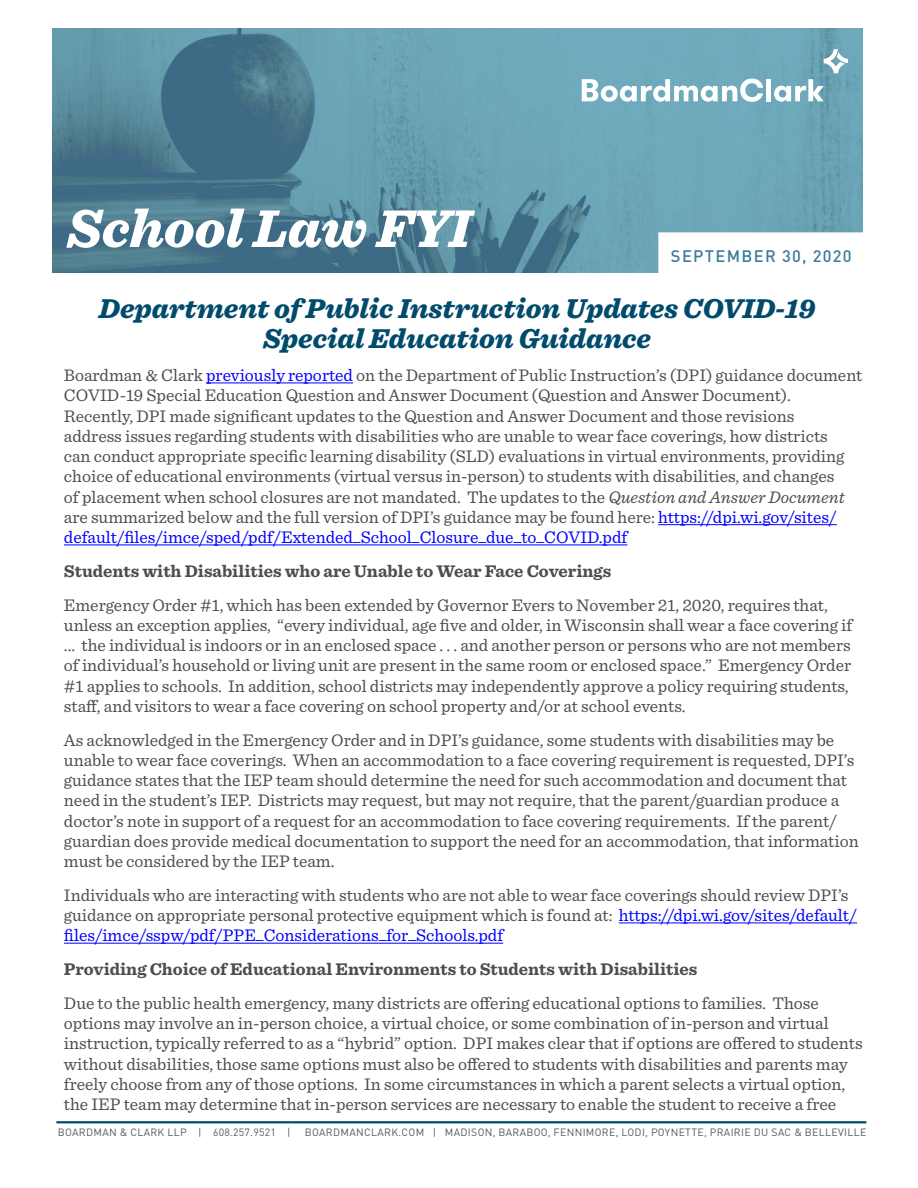
<style>
.page{position:relative;width:918px;height:1188px;background:#fff}
.page>*{position:absolute;margin:0;border:0;box-sizing:border-box;transform-origin:0 0}
.t1{font:italic 900 55.5px "Sentinel";color:#fff}
.t2{font:italic 900 28.5px/30px "Sentinel";color:#004b6c;text-align:center}
.t3{font:17.7px/20.2px "Sentinel";color:#4d4d4d}
.t4{font:700 17.7px "Sentinel";color:#4d4d4d}
.t5{font:500 16.5px "DINOT";letter-spacing:.08em;color:#3c7c9b}
.t6{font:10.5px "DINOT";letter-spacing:.03em;color:#57585a}
.s1{color:#00f}
.s2{font-style:italic}
</style>
<div class="page">
<hr style="left:56px;top:1121px;width:810px;height:2px;background:#004b6c">
<img style="left:52px;top:28px;width:810px;height:244px">
<svg style="left:582px;top:79px;width:181px;height:23px"></svg>
<div style="left:766px;top:79px;width:5px;height:22px;background:#fff"></div>
<svg style="left:774px;top:79px;width:50px;height:23px"></svg>
<svg style="left:824px;top:49px;width:24px;height:24px"></svg>
<div style="left:659px;top:233px;width:204px;height:44px;background:#fff"></div>
<div style="left:658px;top:232px;width:206px;height:46px;border:2px solid #fff"></div>
<hr style="left:206px;top:382px;width:147px;height:1px;background:#00f">
<hr style="left:658px;top:524px;width:179px;height:1px;background:#00f">
<hr style="left:64px;top:544px;width:563px;height:1px;background:#00f">
<hr style="left:619px;top:922px;width:238px;height:1px;background:#00f">
<hr style="left:64px;top:943px;width:439px;height:1px;background:#00f">
<p class="t1" style="left:67px;top:184px;width:405px">School Law FYI</p>
<p class="t5" style="left:671px;top:243px;width:182px">SEPTEMBER 30, 2020</p>
<p class="t2" style="left:99px;top:293px;width:718px">Department of Public Instruction Updates COVID-19<br>Special Education Guidance</p>
<p class="t3" style="left:64px;top:364px;width:800px">Boardman &amp; Clark <span class="s1">previously reported</span> on the Department of Public Instruction’s (DPI) guidance document COVID-19 Special Education Question and Answer Document (Question and Answer Document).<br>Recently, DPI made significant updates to the Question and Answer Document and those revisions<br>address issues regarding students with disabilities who are unable to wear face coverings, how districts<br>can conduct appropriate specific learning disability (SLD) evaluations in virtual environments, providing choice of educational environments (virtual versus in-person) to students with disabilities, and changes<br>of placement when school closures are not mandated. The updates to the <span class="s2">Question and Answer Document </span>are summarized below and the full version of DPI’s guidance may be found here: <span class="s1">https://dpi.wi.gov/sites/ default/files/imce/sped/pdf/Extended_School_Closure_due_to_COVID.pdf</span></p>
<p class="t4" style="left:64px;top:557px;width:549px">Students with Disabilities who are Unable to Wear Face Coverings</p>
<p class="t3" style="left:64px;top:594px;width:790px">Emergency Order #1, which has been extended by Governor Evers to November 21, 2020, requires that, unless an exception applies, “every individual, age five and older, in Wisconsin shall wear a face covering if ... the individual is indoors or in an enclosed space . . . and another person or persons who are not members of individual’s household or living unit are present in the same room or enclosed space.” Emergency Order #1 applies to schools. In addition, school districts may independently approve a policy requiring students, staff, and visitors to wear a face covering on school property and/or at school events.</p>
<p class="t3" style="left:64px;top:729px;width:796px">As acknowledged in the Emergency Order and in DPI’s guidance, some students with disabilities may be unable to wear face coverings. When an accommodation to a face covering requirement is requested, DPI’s guidance states that the IEP team should determine the need for such accommodation and document that need in the student’s IEP. Districts may request, but may not require, that the parent/guardian produce a doctor’s note in support of a request for an accommodation to face covering requirements. If the parent/ guardian does provide medical documentation to support the need for an accommodation, that information must be considered by the IEP team.</p>
<p class="t3" style="left:64px;top:884px;width:795px">Individuals who are interacting with students who are not able to wear face coverings should review DPI’s guidance on appropriate personal protective equipment which is found at: <span class="s1">https://dpi.wi.gov/sites/default/ files/imce/sspw/pdf/PPE_Considerations_for_Schools.pdf</span></p>
<p class="t4" style="left:64px;top:955px;width:635px">Providing Choice of Educational Environments to Students with Disabilities</p>
<p class="t3" style="left:64px;top:992px;width:800px">Due to the public health emergency, many districts are offering educational options to families. Those options may involve an in-person choice, a virtual choice, or some combination of in-person and virtual instruction, typically referred to as a “hybrid” option. DPI makes clear that if options are offered to students without disabilities, those same options must also be offered to students with disabilities and parents may freely choose from any of those options. In some circumstances in which a parent selects a virtual option, the IEP team may determine that in-person services are necessary to enable the student to receive a free</p>
<p class="t6" style="left:58px;top:1124px;width:234px">BOARDMAN &amp; CLARK LLP | 608.257.9521 |</p>
<p class="t6" style="left:305px;top:1124px;width:563px">BOARDMANCLARK.COM | MADISON, BARABOO, FENNIMORE, LODI, POYNETTE, PRAIRIE DU SAC &amp; BELLEVILLE</p>
</div>
